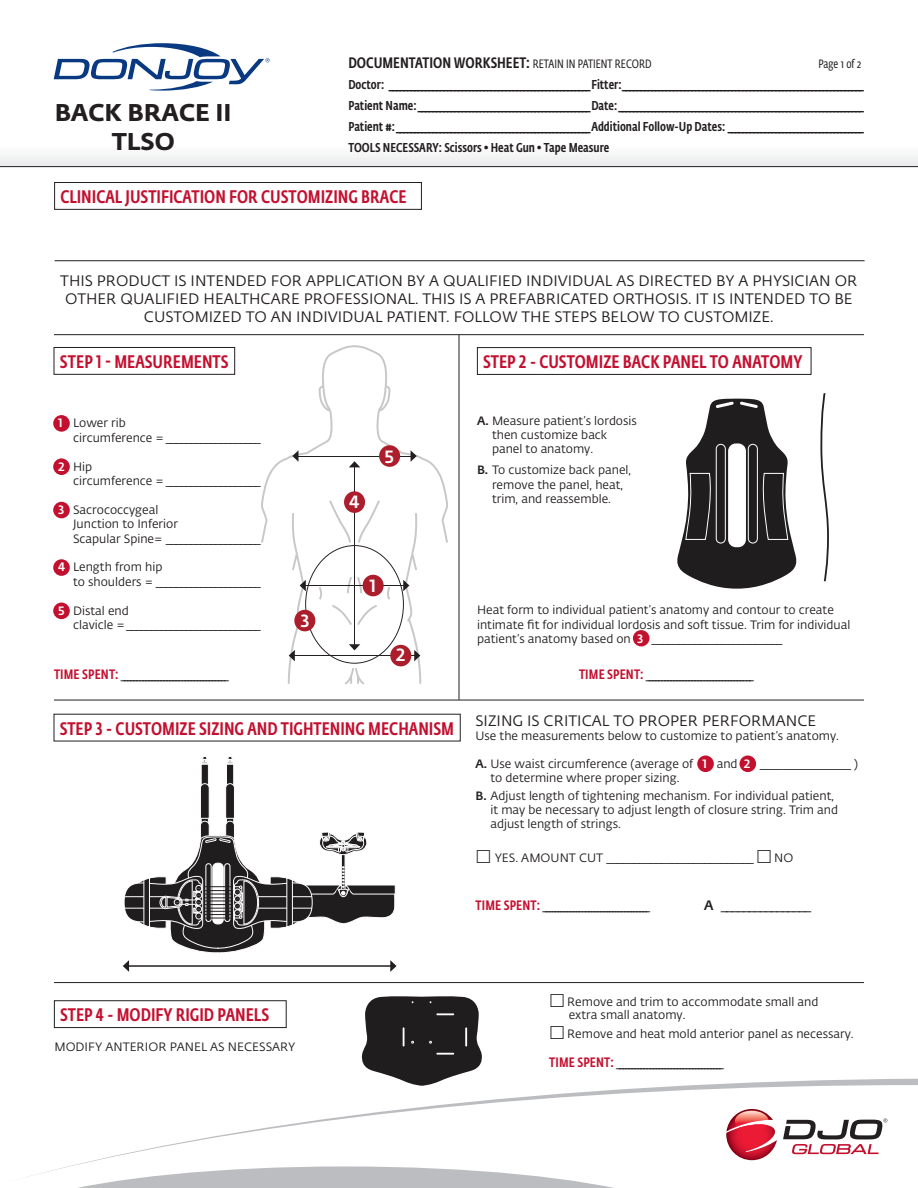
<style>
.page{position:relative;width:918px;height:1188px;background:#fff}
.page>*{position:absolute;margin:0;border:0;box-sizing:border-box;transform-origin:0 0}
.t1{font:700 24px/28.8px "Fedra Sans Alt Pro";color:#231f20;text-align:center}
.t2{font:500 18px "Fe Sa Cond Alt Pro";color:#c3102f}
.t3{font:500 17.55px "Fedra Sans Alt Pro";color:#fff}
.t4{font:15px/18px "Fedra Sans Alt Pro";color:#231f20;text-align:center}
.t5{font:500 15px "Fe Sa Cond Alt Pro";color:#231f20}
.t6{font:13.5px "Fe Sa Cond Alt Pro";color:#231f20}
.t7{font:13.5px "Fedra Sans Alt Pro";color:#231f20}
.t8{font:500 12.75px/21px "Fe Sa Cond Alt Pro";color:#231f20;text-align:justify}
.t9{font:12px/14.4px "Fedra Sans Alt Pro";color:#231f20}
.t10{font:12px "Fe Sa Cond Alt Pro";color:#231f20}
.s1{font-weight:400;font-size:12px}
.s2{font-weight:500;color:#fff}
.s3{font-weight:500;color:#c3102f}
.s4{font-weight:500}
</style>
<div class="page">
<div style="left:0;top:114px;width:918px;height:52px;background:linear-gradient(to bottom,#fff,#f2f2f3)"></div>
<svg style="left:54px;top:43px;width:216px;height:48px"></svg>
<hr style="left:0;top:166px;width:918px;height:1px;background:#231f20">
<hr style="left:78px;top:1184px;width:536px;height:4px;background:#bcbdc0">
<svg style="left:31px;top:1079px;width:887px;height:105px"></svg>
<svg style="left:783px;top:1118px;width:104px;height:36px"></svg>
<svg style="left:726px;top:1109px;width:51px;height:51px"></svg>
<hr style="left:54px;top:982px;width:810px;height:1px;background:#231f20">
<hr style="left:54px;top:334px;width:810px;height:1px;background:#231f20">
<hr style="left:54px;top:700px;width:810px;height:1px;background:#231f20">
<hr style="left:459px;top:335px;width:1px;height:365px;background:#231f20">
<svg style="left:261px;top:345px;width:187px;height:340px"></svg>
<hr style="left:354px;top:466px;width:1px;height:179px;background:#231f20">
<svg style="left:349px;top:461px;width:11px;height:6px"></svg>
<hr style="left:298px;top:456px;width:114px;height:1px;background:#231f20">
<svg style="left:292px;top:450px;width:7px;height:12px"></svg>
<svg style="left:411px;top:450px;width:6px;height:12px"></svg>
<svg style="left:289px;top:545px;width:131px;height:119px"></svg>
<div style="left:363px;top:575px;width:21px;height:21px;background:#ac1e2c;border-radius:50%"></div>
<div style="left:390px;top:645px;width:21px;height:21px;background:#ac1e2c;border-radius:50%"></div>
<div style="left:344px;top:491px;width:21px;height:22px;background:#ac1e2c;border-radius:50%"></div>
<div style="left:379px;top:445px;width:21px;height:22px;background:#ac1e2c;border-radius:50%"></div>
<div style="left:294px;top:610px;width:21px;height:21px;background:#ac1e2c;border-radius:50%"></div>
<div style="left:54px;top:347px;width:181px;height:28px;border:1px solid #231f20"></div>
<div style="left:53px;top:415px;width:17px;height:17px;background:#c3102f;border-radius:50%"></div>
<div style="left:53px;top:458px;width:17px;height:17px;background:#c3102f;border-radius:50%"></div>
<div style="left:53px;top:502px;width:17px;height:16px;background:#c3102f;border-radius:50%"></div>
<div style="left:53px;top:559px;width:17px;height:17px;background:#c3102f;border-radius:50%"></div>
<div style="left:53px;top:603px;width:17px;height:16px;background:#c3102f;border-radius:50%"></div>
<div style="left:697px;top:755px;width:17px;height:17px;background:#c3102f;border-radius:50%"></div>
<div style="left:740px;top:755px;width:16px;height:17px;background:#c3102f;border-radius:50%"></div>
<div style="left:477px;top:347px;width:334px;height:28px;border:1px solid #231f20"></div>
<div style="left:633px;top:630px;width:17px;height:16px;background:#c3102f;border-radius:50%"></div>
<hr style="left:128px;top:965px;width:263px;height:2px;background:#231f20">
<svg style="left:123px;top:960px;width:6px;height:12px"></svg>
<svg style="left:390px;top:960px;width:7px;height:12px"></svg>
<hr style="left:55px;top:260px;width:810px;height:1px;background:#231f20">
<div style="left:54px;top:182px;width:368px;height:28px;border:1px solid #231f20"></div>
<svg style="left:677px;top:399px;width:120px;height:190px"></svg>
<svg style="left:820px;top:393px;width:9px;height:189px"></svg>
<svg style="left:202px;top:756px;width:6px;height:8px"></svg>
<div style="left:201px;top:764px;width:7px;height:77px;background:#201d1e"></div>
<div style="left:201px;top:764px;width:8px;height:77px;border:1px solid #fff"></div>
<svg style="left:227px;top:756px;width:6px;height:8px"></svg>
<div style="left:226px;top:764px;width:8px;height:77px;background:#201d1e"></div>
<div style="left:226px;top:764px;width:8px;height:77px;border:1px solid #fff"></div>
<svg style="left:124px;top:783px;width:271px;height:170px"></svg>
<div style="left:54px;top:1000px;width:233px;height:28px;border:1px solid #231f20"></div>
<svg style="left:361px;top:996px;width:122px;height:90px"></svg>
<h1 class="t1" style="left:55px;top:97px;width:178px">BACK BRACE II<br>TLSO</h1>
<p class="t5" style="left:348px;top:52px;width:305px">DOCUMENTATION WORKSHEET: <span class="s1">RETAIN IN PATIENT RECORD</span></p>
<p class="t10" style="left:818px;top:55px;width:44px">Page 1 of 2</p>
<p class="t8" style="left:348px;top:73px;width:517px">Doctor: _______________________________________________________ Fitter: __________________________________________________________________ Patient Name: _______________________________________________ Date: ___________________________________________________________________ Patient #: _____________________________________________________ Additional Follow-Up Dates: _____________________________________ TOOLS NECESSARY: Scissors • Heat Gun • Tape Measure</p>
<h2 class="t2" style="left:60px;top:184px;width:348px">CLINICAL JUSTIFICATION FOR CUSTOMIZING BRACE</h2>
<p class="t4" style="left:60px;top:271px;width:799px">THIS PRODUCT IS INTENDED FOR APPLICATION BY A QUALIFIED INDIVIDUAL AS DIRECTED BY A PHYSICIAN OR<br>OTHER QUALIFIED HEALTHCARE PROFESSIONAL. THIS IS A PREFABRICATED ORTHOSIS. IT IS INTENDED TO BE<br>CUSTOMIZED TO AN INDIVIDUAL PATIENT. FOLLOW THE STEPS BELOW TO CUSTOMIZE.</p>
<h2 class="t2" style="left:60px;top:349px;width:170px">STEP 1 - MEASUREMENTS</h2>
<p class="t9" style="left:73px;top:416px;width:190px;text-indent:-15px"><span class="s2">1</span> Lower rib<br>c i r c u m f e r e n c e = ___________________</p>
<p class="t9" style="left:73px;top:459px;width:190px;text-indent:-15px"><span class="s2">2</span> Hip<br>c i r c u m f e r e n c e = ___________________</p>
<p class="t9" style="left:73px;top:502px;width:190px;text-indent:-15px"><span class="s2">3</span> Sacrococcygeal<br>Junction to Inferior<br>S c a p u l a r S p i n e = ___________________</p>
<p class="t9" style="left:73px;top:560px;width:190px;text-indent:-15px"><span class="s2">4</span> Length from hip<br>t o s h o u l d e r s = _____________________</p>
<p class="t9" style="left:73px;top:603px;width:190px;text-indent:-15px"><span class="s2">5</span> Distal end<br>c l a v i c l e = ___________________________</p>
<p class="t6" style="left:54px;top:665px;width:177px"><span class="s3">T I M E S P E N T :</span> ___________________________________</p>
<h3 class="t3" style="left:301px;top:608px;width:11px">3</h3>
<h3 class="t3" style="left:349px;top:488px;width:12px">4</h3>
<h3 class="t3" style="left:385px;top:443px;width:11px">5</h3>
<h3 class="t3" style="left:370px;top:573px;width:8px">1</h3>
<h3 class="t3" style="left:396px;top:642px;width:11px">2</h3>
<h2 class="t2" style="left:60px;top:715px;width:396px">STEP 3 - CUSTOMIZE SIZING AND TIGHTENING MECHANISM</h2>
<h2 class="t2" style="left:483px;top:349px;width:321px">STEP 2 - CUSTOMIZE BACK PANEL TO ANATOMY</h2>
<p class="t9" style="left:492px;top:413px;width:146px;text-indent:-15px"><span class="s4">A.</span> Measure patient’s lordosis then customize back panel to anatomy.</p>
<p class="t9" style="left:477px;top:463px;width:156px;text-align:center"><span class="s4">B.</span> To customize back panel, remove the panel, heat, trim, and reassemble.</p>
<p class="t9" style="left:477px;top:602px;width:375px">Heat form to individual patient’s anatomy and contour to create intimate fit for individual lordosis and soft tissue. Trim for individual p a t i e n t ’ s a n a t o m y b a s e d o n <span class="s2">3</span> ________________________</p>
<p class="t6" style="left:579px;top:665px;width:177px"><span class="s3">T I M E S P E N T :</span> ___________________________________</p>
<p class="t4" style="left:476px;top:711px;width:342px">SIZING IS CRITICAL TO PROPER PERFORMANCE</p>
<p class="t9" style="left:476px;top:728px;width:365px">Use the measurements below to customize to patient’s anatomy.</p>
<p class="t9" style="left:490px;top:756px;width:369px;text-indent:-15px"><span class="s4">A.</span> Use waist circumference (average of <span class="s2">1</span> and <span class="s2">2</span> ________________ ) to determine where proper sizing.</p>
<p class="t9" style="left:490px;top:788px;width:349px;text-indent:-15px"><span class="s4">B.</span> Adjust length of tightening mechanism. For individual patient, it may be necessary to adjust length of closure string. Trim and adjust length of strings.</p>
<p class="t9" style="left:495px;top:850px;width:261px">Y E S . A M O U N T C U T ___________________________</p>
<p class="t9" style="left:774px;top:850px;width:21px">NO</p>
<p class="t6" style="left:476px;top:896px;width:177px"><span class="s3">T I M E S P E N T :</span> ___________________________________</p>
<p class="t7" style="left:704px;top:896px;width:109px"><span class="s4">A</span> ________________</p>
<h2 class="t2" style="left:60px;top:1002px;width:210px">STEP 4 - MODIFY RIGID PANELS</h2>
<p class="t9" style="left:54px;top:1039px;width:243px">MODIFY ANTERIOR PANEL AS NECESSARY</p>
<p class="t9" style="left:567px;top:994px;width:253px;line-height:13.2px">Remove and trim to accommodate small and extra small anatomy.</p>
<p class="t9" style="left:567px;top:1026px;width:288px">Remove and heat mold anterior panel as necessary.</p>
<p class="t6" style="left:549px;top:1053px;width:177px"><span class="s3">T I M E S P E N T :</span> ___________________________________</p>
</div>
